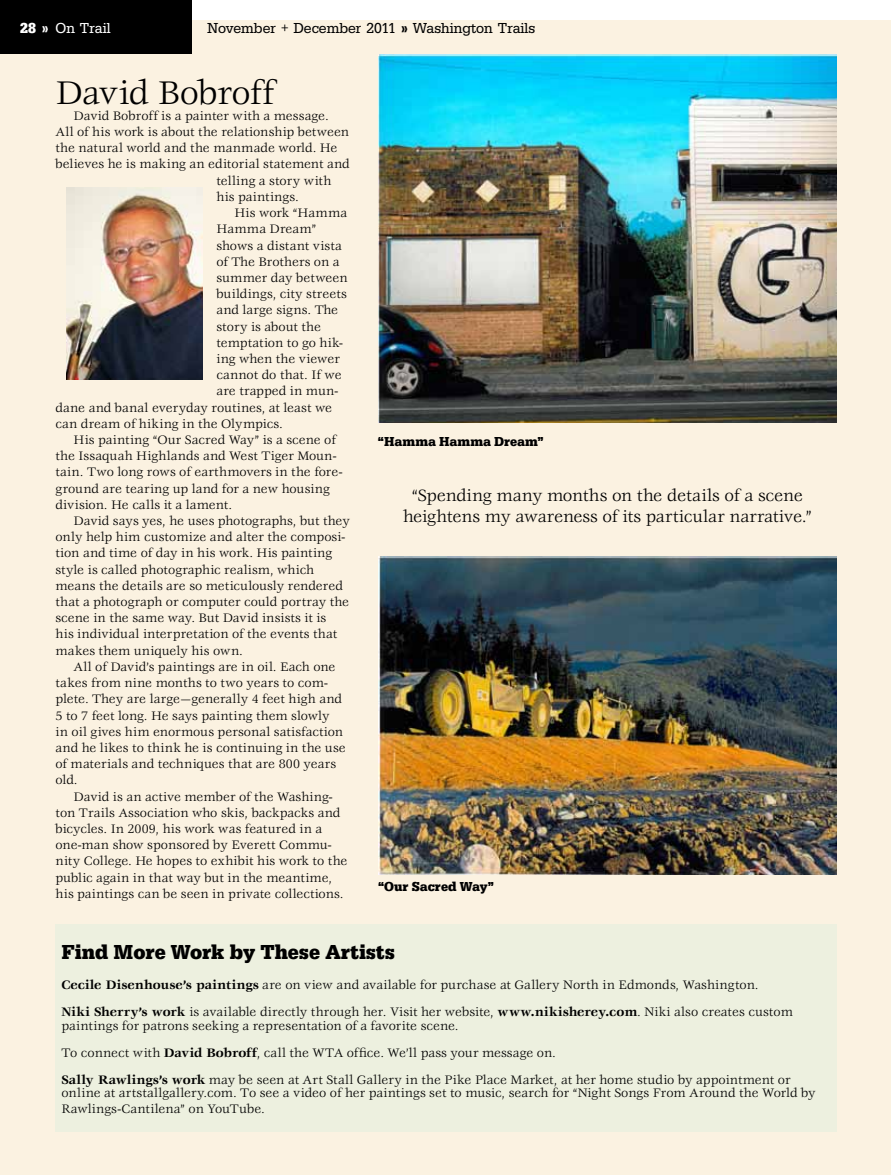
<style>
.page{position:relative;width:891px;height:1175px;background:#fff}
.page>*{position:absolute;margin:0;border:0;box-sizing:border-box;transform-origin:0 0}
.t1{font:36px "Veljovic";letter-spacing:-.015em;color:#000}
.t2{font:21px "URW Egyptienne TOT Bol Nar";color:#000}
.t3{font:18px/21px "Veljovic";letter-spacing:-.01em;color:#000;text-align:center}
.t4{font:15px "URW Egyptienne TOT Reg Nar";color:#000}
.t5{font:15px "URW Egyptienne TOT Reg Nar";color:#fff}
.t6{font:13.5px/27px "Veljovic";color:#000}
.t7{font:13.5px "URW Egyptienne TOT Bol Nar";color:#000}
.s1{font-family:"URW Egyptienne TOT Bol Nar"}
.s2{font-weight:700}
</style>
<div class="page">
<div style="left:0;top:20px;width:891px;height:1154px;background:#fbf2e1"></div>
<img style="left:378px;top:54px;width:459px;height:368px">
<div style="left:0;top:0;width:192px;height:53px;background:#000"></div>
<img style="left:378px;top:556px;width:459px;height:318px">
<img style="left:67px;top:188px;width:136px;height:192px">
<div style="left:56px;top:924px;width:781px;height:207px;background:#edf0df"></div>
<p class="t5" style="left:20px;top:19px;width:92px"><span class="s1">28 »</span> On Trail</p>
<p class="t4" style="left:207px;top:19px;width:330px">November + December 2011 <span class="s1">»</span> Washington Trails</p>
<h1 class="t1" style="left:56px;top:73px;width:220px">David Bobroff</h1>
<p class="t6" style="left:74px;top:103px;width:257px">David Bobroff is a painter with a message.</p>
<p class="t6" style="left:56px;top:119px;width:295px">All of his work is about the relationship between</p>
<p class="t6" style="left:56px;top:135px;width:284px">the natural world and the manmade world. He</p>
<p class="t6" style="left:56px;top:151px;width:296px">believes he is making an editorial statement and</p>
<p class="t6" style="left:216px;top:168px;width:116px">telling a story with</p>
<p class="t6" style="left:216px;top:184px;width:84px">his paintings.</p>
<p class="t6" style="left:234px;top:200px;width:114px">His work “Hamma</p>
<p class="t6" style="left:216px;top:216px;width:101px">Hamma Dream”</p>
<p class="t6" style="left:216px;top:232px;width:127px">shows a distant vista</p>
<p class="t6" style="left:216px;top:249px;width:125px">of The Brothers on a</p>
<p class="t6" style="left:216px;top:265px;width:133px">summer day between</p>
<p class="t6" style="left:216px;top:281px;width:132px">buildings, city streets</p>
<p class="t6" style="left:216px;top:297px;width:123px">and large signs. The</p>
<p class="t6" style="left:216px;top:313px;width:106px">story is about the</p>
<p class="t6" style="left:216px;top:330px;width:128px">temptation to go hik-</p>
<p class="t6" style="left:216px;top:346px;width:125px">ing when the viewer</p>
<p class="t6" style="left:216px;top:362px;width:127px">cannot do that. If we</p>
<p class="t6" style="left:216px;top:378px;width:123px">are trapped in mun-</p>
<p class="t6" style="left:56px;top:394px;width:278px">dane and banal everyday routines, at least we</p>
<p class="t6" style="left:56px;top:411px;width:229px">can dream of hiking in the Olympics.</p>
<p class="t6" style="left:74px;top:427px;width:264px">His painting “Our Sacred Way” is a scene of</p>
<p class="t6" style="left:56px;top:443px;width:282px">the Issaquah Highlands and West Tiger Moun-</p>
<p class="t6" style="left:56px;top:459px;width:289px">tain. Two long rows of earthmovers in the fore-</p>
<p class="t6" style="left:56px;top:475px;width:276px">ground are tearing up land for a new housing</p>
<p class="t6" style="left:56px;top:492px;width:178px">division. He calls it a lament.</p>
<p class="t6" style="left:74px;top:508px;width:278px">David says yes, he uses photographs, but they</p>
<p class="t6" style="left:56px;top:524px;width:291px">only help him customize and alter the composi-</p>
<p class="t6" style="left:56px;top:540px;width:278px">tion and time of day in his work. His painting</p>
<p class="t6" style="left:56px;top:556px;width:260px">style is called photographic realism, which</p>
<p class="t6" style="left:56px;top:573px;width:289px">means the details are so meticulously rendered</p>
<p class="t6" style="left:56px;top:589px;width:295px">that a photograph or computer could portray the</p>
<p class="t6" style="left:56px;top:605px;width:272px">scene in the same way. But David insists it is</p>
<p class="t6" style="left:56px;top:621px;width:283px">his individual interpretation of the events that</p>
<p class="t6" style="left:56px;top:637px;width:189px">makes them uniquely his own.</p>
<p class="t6" style="left:74px;top:654px;width:264px">All of David’s paintings are in oil. Each one</p>
<p class="t6" style="left:56px;top:670px;width:274px">takes from nine months to two years to com-</p>
<p class="t6" style="left:56px;top:686px;width:288px">plete. They are large—generally 4 feet high and</p>
<p class="t6" style="left:56px;top:702px;width:276px">5 to 7 feet long. He says painting them slowly</p>
<p class="t6" style="left:56px;top:718px;width:289px">in oil gives him enormous personal satisfaction</p>
<p class="t6" style="left:56px;top:735px;width:292px">and he likes to think he is continuing in the use</p>
<p class="t6" style="left:56px;top:751px;width:282px">of materials and techniques that are 800 years</p>
<p class="t6" style="left:56px;top:767px;width:24px">old.</p>
<p class="t6" style="left:74px;top:783px;width:261px">David is an active member of the Washing-</p>
<p class="t6" style="left:56px;top:799px;width:286px">ton Trails Association who skis, backpacks and</p>
<p class="t6" style="left:56px;top:816px;width:268px">bicycles. In 2009, his work was featured in a</p>
<p class="t6" style="left:56px;top:832px;width:278px">one-man show sponsored by Everett Commu-</p>
<p class="t6" style="left:56px;top:848px;width:294px">nity College. He hopes to exhibit his work to the</p>
<p class="t6" style="left:56px;top:864px;width:278px">public again in that way but in the meantime,</p>
<p class="t6" style="left:56px;top:880px;width:290px">his paintings can be seen in private collections.</p>
<p class="t7" style="left:378px;top:433px;width:167px">“Hamma Hamma Dream”</p>
<h3 class="t3" style="left:403px;top:486px;width:410px">“Spending many months on the details of a scene heightens my awareness of its particular narrative.”</h3>
<p class="t7" style="left:378px;top:878px;width:117px">“Our Sacred Way”</p>
<h2 class="t2" style="left:62px;top:940px;width:335px">Find More Work by These Artists</h2>
<p class="t6" style="left:62px;top:972px;width:733px"><span class="s2">Cecile Disenhouse’s paintings</span> are on view and available for purchase at Gallery North in Edmonds, Washington.<br><span class="s2">Niki Sherry’s work</span> is available directly through her. Visit her website, <span class="s2">www.nikisherey.com</span>. Niki also creates custom</p>
<p class="t6" style="left:62px;top:1012px;width:731px">paintings for patrons seeking a representation of a favorite scene.<br>To connect with <span class="s2">David Bobroff</span>, call the WTA office. We’ll pass your message on.<br><span class="s2">Sally Rawlings’s work</span> may be seen at Art Stall Gallery in the Pike Place Market, at her home studio by appointment or</p>
<p class="t6" style="left:62px;top:1085px;width:756px;line-height:16.2px">online at artstallgallery.com. To see a video of her paintings set to music, search for “Night Songs From Around the World by<br>Rawlings-Cantilena” on YouTube.</p>
</div>
